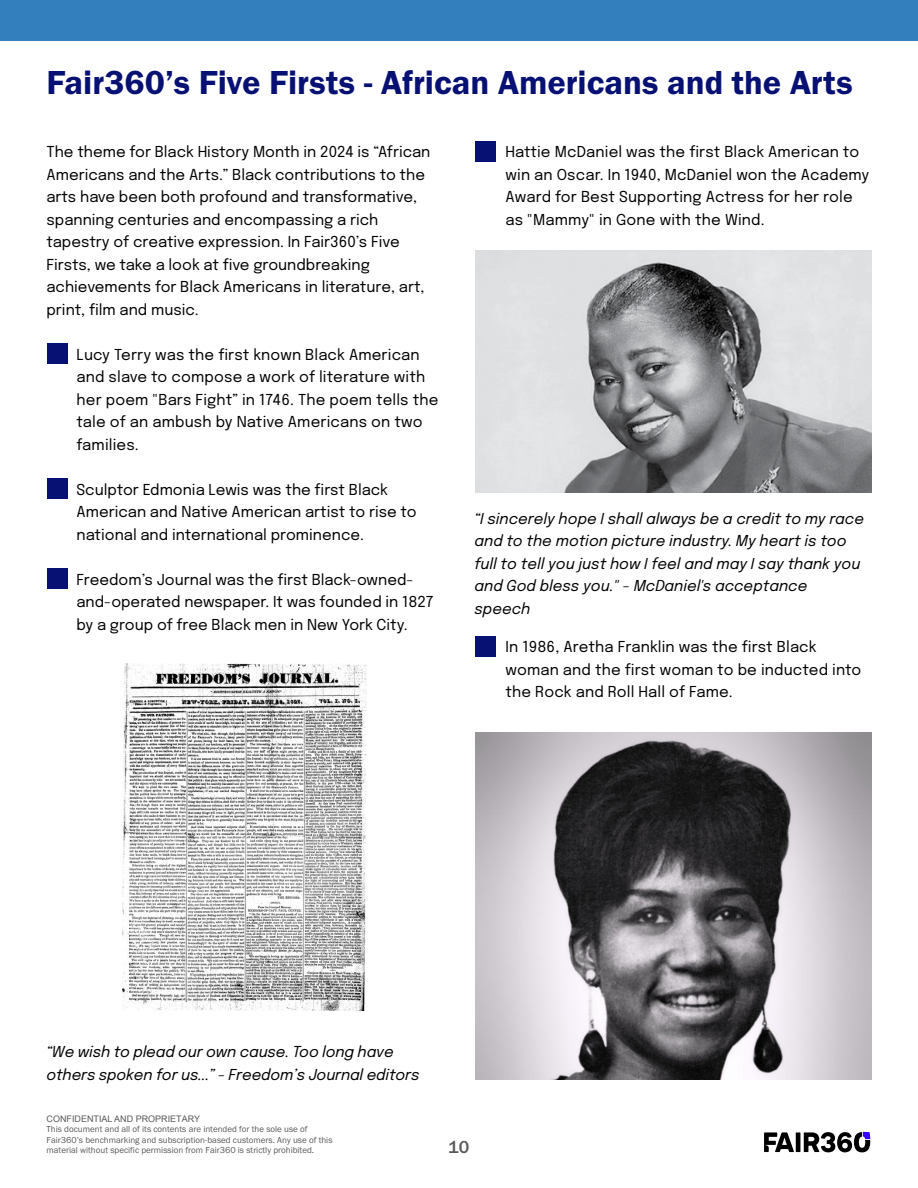
<style>
.page{position:relative;width:918px;height:1188px;background:#fff}
.page>*{position:absolute;margin:0;border:0;box-sizing:border-box;transform-origin:0 0}
.t1{font:34.5px "Franklin Gothic URW Dem";color:#071073}
.t2{font:500 18px "Franklin Gothic URW";color:#58595b}
.t3{font:15px/22.5px "Epilogue";color:#000}
.t4{font:italic 15px/22.5px "Epilogue";color:#000}
.t5{font:9px/10.5px "Franklin Gothic URW Boo";color:#58595b}
.t6{font:9px "Arial";color:#58595b}
</style>
<div class="page">
<div style="left:0;top:0;width:918px;height:40px;background:#337fbe"></div>
<hr style="left:796px;top:1132px;width:4px;height:20px;background:#000">
<svg style="left:804px;top:1132px;width:66px;height:20px"></svg>
<svg style="left:764px;top:1132px;width:30px;height:20px"></svg>
<img style="left:123px;top:663px;width:243px;height:348px">
<img style="left:476px;top:250px;width:396px;height:243px">
<img style="left:476px;top:732px;width:396px;height:348px">
<div style="left:47px;top:344px;width:21px;height:20px;background:#071073"></div>
<div style="left:47px;top:478px;width:21px;height:21px;background:#071073"></div>
<div style="left:47px;top:568px;width:21px;height:21px;background:#071073"></div>
<div style="left:476px;top:141px;width:20px;height:21px;background:#071073"></div>
<div style="left:476px;top:636px;width:20px;height:21px;background:#071073"></div>
<h1 class="t1" style="left:47px;top:61px;width:808px">Fair360’s Five Firsts - African Americans and the Arts</h1>
<p class="t3" style="left:46px;top:140px;width:386px">The theme for Black History Month in 2024 is “African Americans and the Arts.” Black contributions to the arts have been both profound and transformative, spanning centuries and encompassing a rich tapestry of creative expression. In Fair360’s Five Firsts, we take a look at five groundbreaking achievements for Black Americans in literature, art, print, film and music.</p>
<p class="t3" style="left:76px;top:342px;width:364px">Lucy Terry was the first known Black American and slave to compose a work of literature with her poem "Bars Fight” in 1746. The poem tells the tale of an ambush by Native Americans on two families.</p>
<p class="t3" style="left:76px;top:477px;width:342px">Sculptor Edmonia Lewis was the first Black<br>American and Native American artist to rise to national and international prominence.</p>
<p class="t3" style="left:76px;top:567px;width:359px">Freedom’s Journal was the first Black-owned&shy;and-operated newspaper. It was founded in 1827 by a group of free Black men in New York City.</p>
<p class="t3" style="left:506px;top:140px;width:365px">Hattie McDaniel was the first Black American to win an Oscar. In 1940, McDaniel won the Academy Award for Best Supporting Actress for her role as "Mammy" in Gone with the Wind.</p>
<p class="t4" style="left:475px;top:506px;width:391px">“I sincerely hope I shall always be a credit to my race and to the motion picture industry. My heart is too full to tell you just how I feel and may I say thank you and God bless you." - McDaniel's acceptance speech</p>
<p class="t3" style="left:506px;top:635px;width:357px">In 1986, Aretha Franklin was the first Black woman and the first woman to be inducted into the Rock and Roll Hall of Fame.</p>
<p class="t4" style="left:46px;top:1040px;width:375px">“We wish to plead our own cause. Too long have others spoken for us...” - Freedom’s Journal editors</p>
<p class="t6" style="left:47px;top:1113px;width:155px">CONFIDENTIAL AND PROPRIETARY</p>
<p class="t5" style="left:47px;top:1124px;width:288px">This document and all of its contents are intended for the sole use of<br>Fair360’s benchmarking and subscription-based customers. Any use of this material without specific permission from Fair360 is strictly prohibited.</p>
<p class="t2" style="left:448px;top:1136px;width:23px">10</p>
</div>
